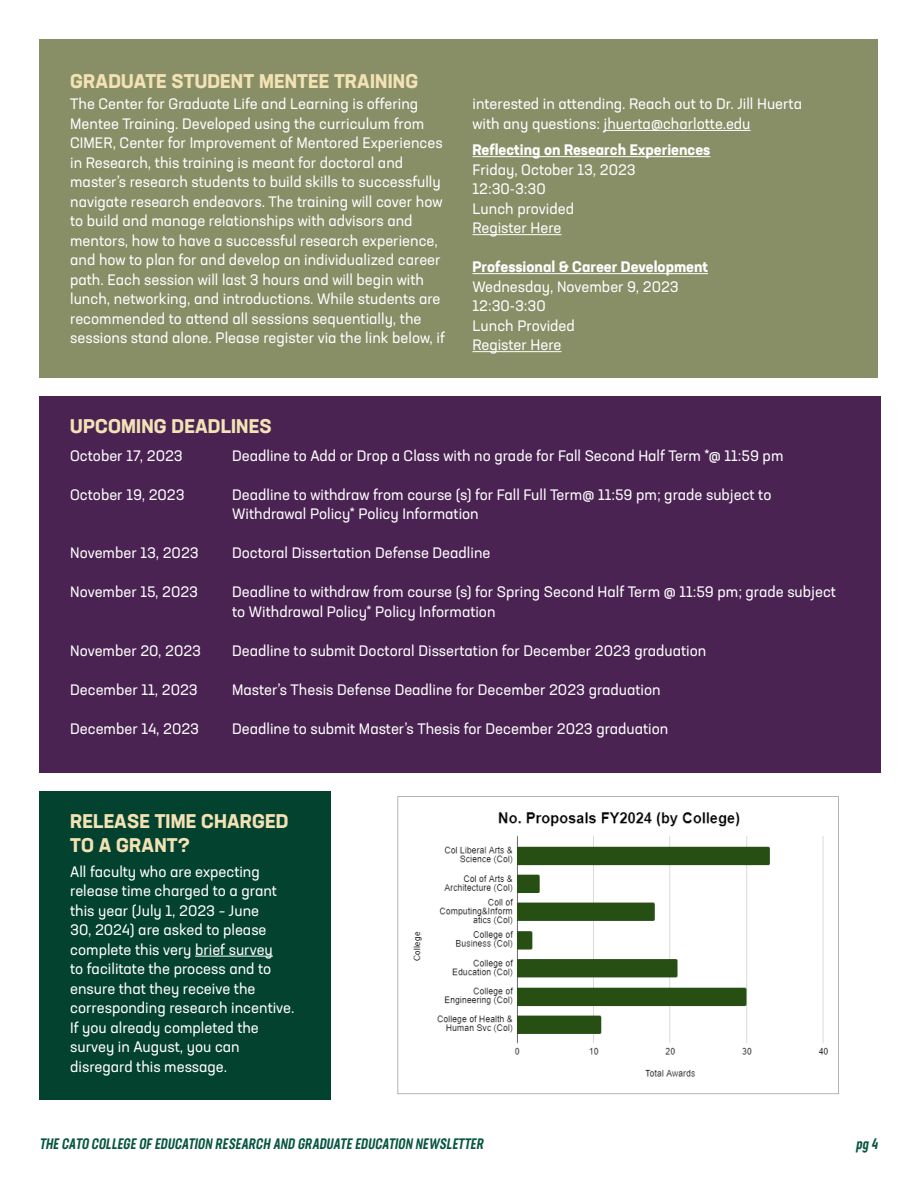
<style>
.page{position:relative;width:918px;height:1188px;background:#fff}
.page>*{position:absolute;margin:0;border:0;box-sizing:border-box;transform-origin:0 0}
.t1{font:700 19.5px/24px "Neusa Next Std";letter-spacing:.01em;color:#f2e2b4}
.body{font:15px/19.5px "Neusa Next Std";color:#fff}
.t2{font:italic 500 15px "Neusa Next Std Compact";color:#085542}
.body-2{font:700 15px "Neusa Next Std";color:#fff}
</style>
<div class="page">
<div style="left:39px;top:396px;width:841px;height:376px;background:#4b2353"></div>
<div style="left:39px;top:39px;width:839px;height:339px;background:#888e66"></div>
<hr style="left:604px;top:130px;width:147px;height:1px;background:#fff">
<hr style="left:472px;top:156px;width:238px;height:1px;background:#fff">
<hr style="left:472px;top:234px;width:90px;height:1px;background:#fff">
<hr style="left:472px;top:273px;width:236px;height:1px;background:#fff">
<hr style="left:472px;top:351px;width:90px;height:1px;background:#fff">
<div style="left:39px;top:791px;width:291px;height:308px;background:#03422e"></div>
<hr style="left:195px;top:956px;width:78px;height:1px;background:#fff">
<img style="left:397px;top:796px;width:442px;height:299px">
<p class="t1" style="left:70px;top:69px;width:349px">GRADUATE STUDENT MENTEE TRAINING</p>
<p class="body" style="left:70px;top:94px;width:376px">The Center for Graduate Life and Learning is offering Mentee Training. Developed using the curriculum from CIMER, Center for Improvement of Mentored Experiences in Research, this training is meant for doctoral and master’s research students to build skills to successfully navigate research endeavors. The training will cover how to build and manage relationships with advisors and mentors, how to have a successful research experience, and how to plan for and develop an individualized career path. Each session will last 3 hours and will begin with lunch, networking, and introductions. While students are recommended to attend all sessions sequentially, the sessions stand alone. Please register via the link below, if</p>
<p class="body" style="left:472px;top:94px;width:331px">interested in attending. Reach out to Dr. Jill Huerta with any questions: jhuerta@charlotte.edu</p>
<p class="body-2" style="left:472px;top:140px;width:239px">Reflecting on Research Experiences</p>
<p class="body" style="left:472px;top:159px;width:165px">Friday, October 13, 2023</p>
<p class="body" style="left:472px;top:179px;width:75px">12:30-3:30</p>
<p class="body" style="left:472px;top:198px;width:103px">Lunch provided</p>
<p class="body" style="left:472px;top:218px;width:91px">Register Here</p>
<p class="body-2" style="left:472px;top:257px;width:237px">Professional &amp; Career Development</p>
<p class="body" style="left:472px;top:276px;width:208px">Wednesday, November 9, 2023</p>
<p class="body" style="left:472px;top:296px;width:75px">12:30-3:30</p>
<p class="body" style="left:472px;top:315px;width:104px">Lunch Provided</p>
<p class="body" style="left:472px;top:335px;width:91px">Register Here</p>
<p class="t1" style="left:70px;top:414px;width:203px">UPCOMING DEADLINES</p>
<p class="body" style="left:70px;top:445px;width:114px">October 17, 2023</p>
<p class="body" style="left:232px;top:445px;width:553px">Deadline to Add or Drop a Class with no grade for Fall Second Half Term *@ 11:59 pm</p>
<p class="body" style="left:70px;top:484px;width:116px">October 19, 2023</p>
<p class="body" style="left:232px;top:484px;width:541px">Deadline to withdraw from course (s) for Fall Full Term@ 11:59 pm; grade subject to<br>Withdrawal Policy* Policy Information</p>
<p class="body" style="left:70px;top:543px;width:130px">November 13, 2023</p>
<p class="body" style="left:232px;top:543px;width:260px">Doctoral Dissertation Defense Deadline</p>
<p class="body" style="left:70px;top:582px;width:129px">November 15, 2023</p>
<p class="body" style="left:232px;top:582px;width:605px">Deadline to withdraw from course (s) for Spring Second Half Term @ 11:59 pm; grade subject to Withdrawal Policy* Policy Information</p>
<p class="body" style="left:70px;top:640px;width:132px">November 20, 2023</p>
<p class="body" style="left:232px;top:640px;width:476px">Deadline to submit Doctoral Dissertation for December 2023 graduation</p>
<p class="body" style="left:70px;top:679px;width:129px">December 11, 2023</p>
<p class="body" style="left:232px;top:679px;width:430px">Master’s Thesis Defense Deadline for December 2023 graduation</p>
<p class="body" style="left:70px;top:718px;width:130px">December 14, 2023</p>
<p class="body" style="left:232px;top:718px;width:438px">Deadline to submit Master’s Thesis for December 2023 graduation</p>
<p class="t1" style="left:70px;top:809px;width:220px">RELEASE TIME CHARGED<br>TO A GRANT?</p>
<p class="body" style="left:70px;top:861px;width:226px">All faculty who are expecting release time charged to a grant this year (July 1, 2023 – June<br>30, 2024) are asked to please complete this very brief survey<br>to facilitate the process and to ensure that they receive the corresponding research incentive.<br>If you already completed the survey in August, you can disregard this message.</p>
<p class="t2" style="left:39px;top:1134px;width:448px">THE CATO COLLEGE OF EDUCATION RESEARCH AND GRADUATE EDUCATION NEWSLETTER</p>
<p class="t2" style="left:856px;top:1134px;width:26px">pg 4</p>
</div>
